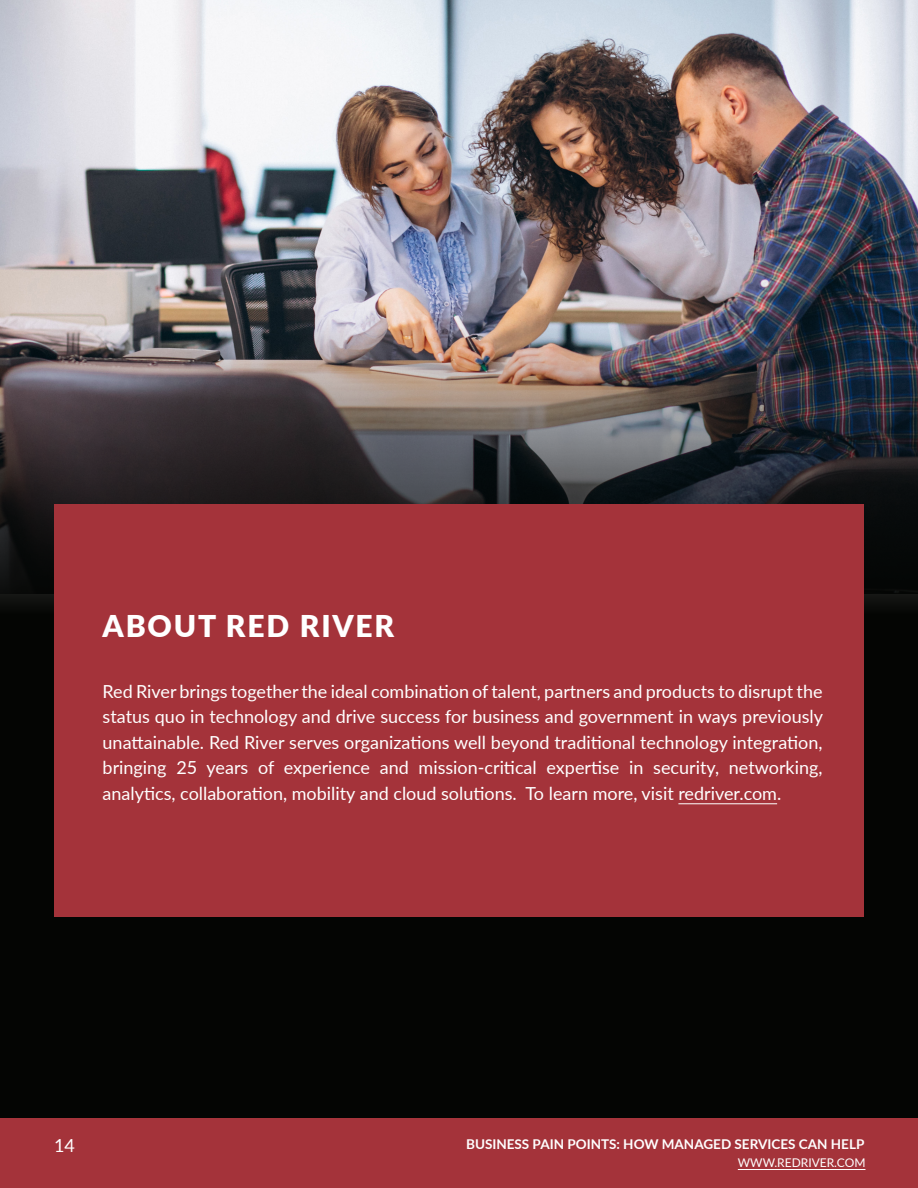
<style>
.page{position:relative;width:918px;height:1188px;background:#fff}
.page>*{position:absolute;margin:0;border:0;box-sizing:border-box;transform-origin:0 0}
.t1{font:900 30px "Lato";letter-spacing:.06em;color:#fff}
.t2{font:18px/25.5px "Lato";color:#fff;text-align:justify}
.t3{font:700 13.5px "Lato";color:#fff}
.t4{font:12px "Lato";color:#fff}
</style>
<div class="page">
<div style="left:0;top:1118px;width:918px;height:70px;background:#a4333a"></div>
<hr style="left:738px;top:1169px;width:127px;height:1px;background:#fff">
<img style="left:0;top:0;width:918px;height:311px">
<img style="left:0;top:311px;width:918px;height:807px">
<div style="left:54px;top:504px;width:810px;height:412px;background:#a4333a"></div>
<hr style="left:678px;top:803px;width:99px;height:1px;background:#fff">
<p class="t1" style="left:103px;top:604px;width:293px">ABOUT RED RIVER</p>
<p class="t2" style="left:103px;top:678px;width:722px">Red River brings together the ideal combination of talent, partners and products to disrupt the status quo in technology and drive success for business and government in ways previously unattainable. Red River serves organizations well beyond traditional technology integration, bringing 25 years of experience and mission-critical expertise in security, networking, analytics, collaboration, mobility and cloud solutions. To learn more, visit redriver.com.</p>
<p class="t2" style="left:54px;top:1132px;width:22px">14</p>
<p class="t3" style="left:466px;top:1134px;width:400px">BUSINESS PAIN POINTS: HOW MANAGED SERVICES CAN HELP</p>
<p class="t4" style="left:738px;top:1154px;width:129px">WWW.REDRIVER.COM</p>
</div>
